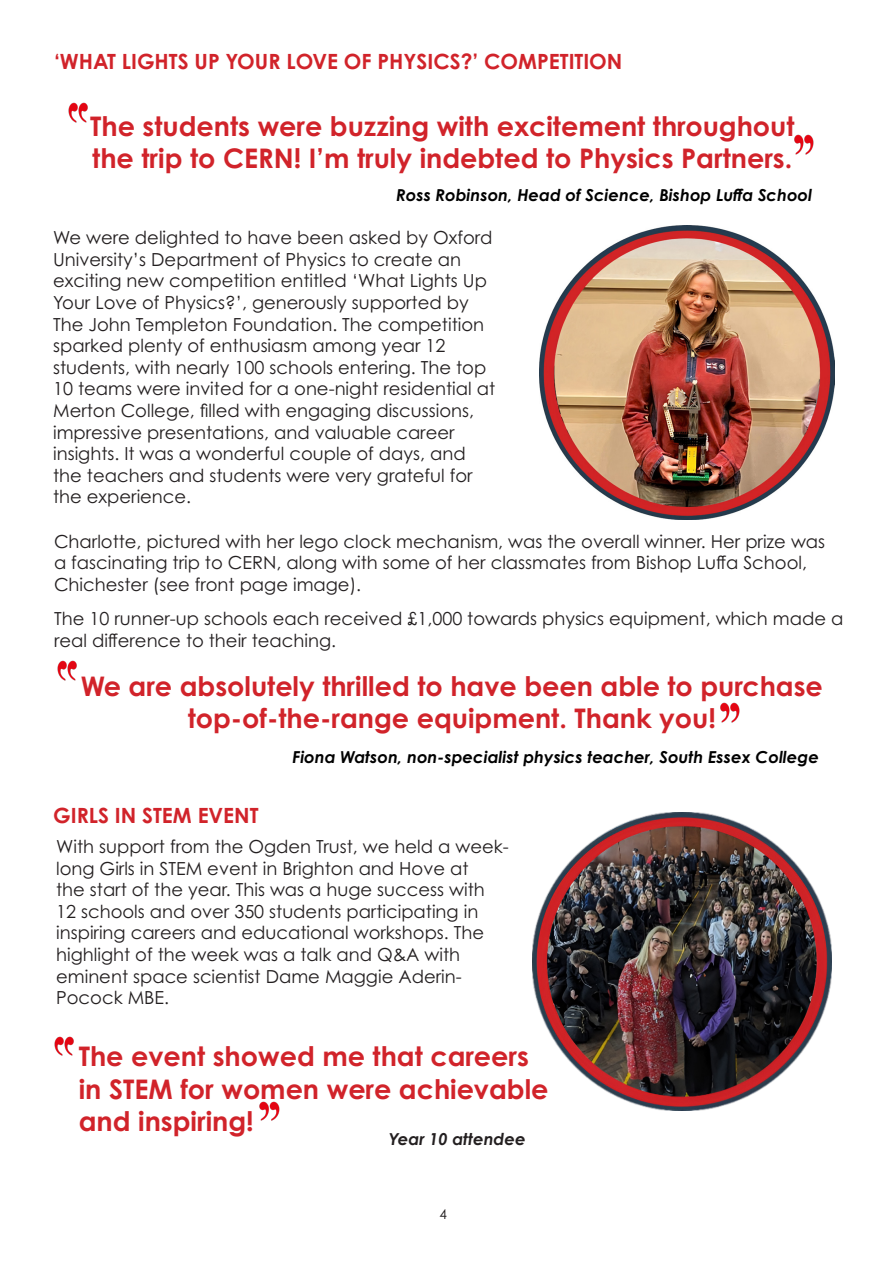
<style>
.page{position:relative;width:889px;height:1263px;background:#fff}
.page>*{position:absolute;margin:0;border:0;box-sizing:border-box;transform-origin:0 0}
.t1{font:700 27px/32.4px "Century Gothic Pro";color:#d1232a}
.t2{font:700 21px "Century Gothic Pro";color:#d1232a}
.t3{font:18px/21.6px "Century Gothic Pro";color:#231f20}
.t4{font:italic 700 16.5px "Century Gothic Pro";color:#000}
.t5{font:italic 700 16.5px "Century Gothic Pro";color:#231f20}
.t6{font:13.5px "Century Gothic Pro";color:#231f20}
</style>
<div class="page">
<img style="left:532px;top:812px;width:299px;height:298px">
<img style="left:539px;top:226px;width:296px;height:294px">
<img style="left:259px;top:1101px;width:21px;height:20px">
<img style="left:54px;top:1036px;width:20px;height:20px">
<img style="left:720px;top:703px;width:20px;height:20px">
<img style="left:68px;top:103px;width:20px;height:20px">
<img style="left:794px;top:134px;width:20px;height:21px">
<img style="left:57px;top:661px;width:20px;height:20px">
<p class="t2" style="left:54px;top:49px;width:570px">‘WHAT LIGHTS UP YOUR LOVE OF PHYSICS?’ COMPETITION</p>
<p class="t1" style="left:90px;top:109px;width:705px">The students were buzzing with excitement throughout the trip to CERN! I’m truly indebted to Physics Partners.</p>
<p class="t4" style="left:396px;top:184px;width:417px">Ross Robinson, Head of Science, Bishop Luffa School</p>
<p class="t3" style="left:53px;top:227px;width:443px">We were delighted to have been asked by Oxford University’s Department of Physics to create an exciting new competition entitled ‘What Lights Up Your Love of Physics?’, generously supported by The John Templeton Foundation. The competition sparked plenty of enthusiasm among year 12 students, with nearly 100 schools entering. The top 10 teams were invited for a one-night residential at Merton College, filled with engaging discussions, impressive presentations, and valuable career insights. It was a wonderful couple of days, and the teachers and students were very grateful for the experience.</p>
<p class="t3" style="left:54px;top:530px;width:772px">Charlotte, pictured with her lego clock mechanism, was the overall winner. Her prize was a fascinating trip to CERN, along with some of her classmates from Bishop Luffa School,<br>Chichester (see front page image).</p>
<p class="t3" style="left:54px;top:608px;width:790px">The 10 runner-up schools each received £1,000 towards physics equipment, which made a real difference to their teaching.</p>
<p class="t1" style="left:81px;top:669px;width:743px;text-align:center">We are absolutely thrilled to have been able to purchase top-of-the-range equipment. Thank you!</p>
<p class="t2" style="left:53px;top:802px;width:207px">GIRLS IN STEM EVENT</p>
<p class="t4" style="left:292px;top:747px;width:528px">Fiona Watson, non-specialist physics teacher, South Essex College</p>
<p class="t3" style="left:56px;top:835px;width:454px">With support from the Ogden Trust, we held a week&shy;long Girls in STEM event in Brighton and Hove at<br>the start of the year. This was a huge success with 12 schools and over 350 students participating in inspiring careers and educational workshops. The highlight of the week was a talk and Q&amp;A with eminent space scientist Dame Maggie Aderin-Pocock MBE.</p>
<p class="t1" style="left:79px;top:1040px;width:471px">The event showed me that careers in STEM for women were achievable and inspiring!</p>
<p class="t5" style="left:389px;top:1128px;width:138px">Year 10 attendee</p>
<p class="t6" style="left:439px;top:1206px;width:9px">4</p>
</div>
